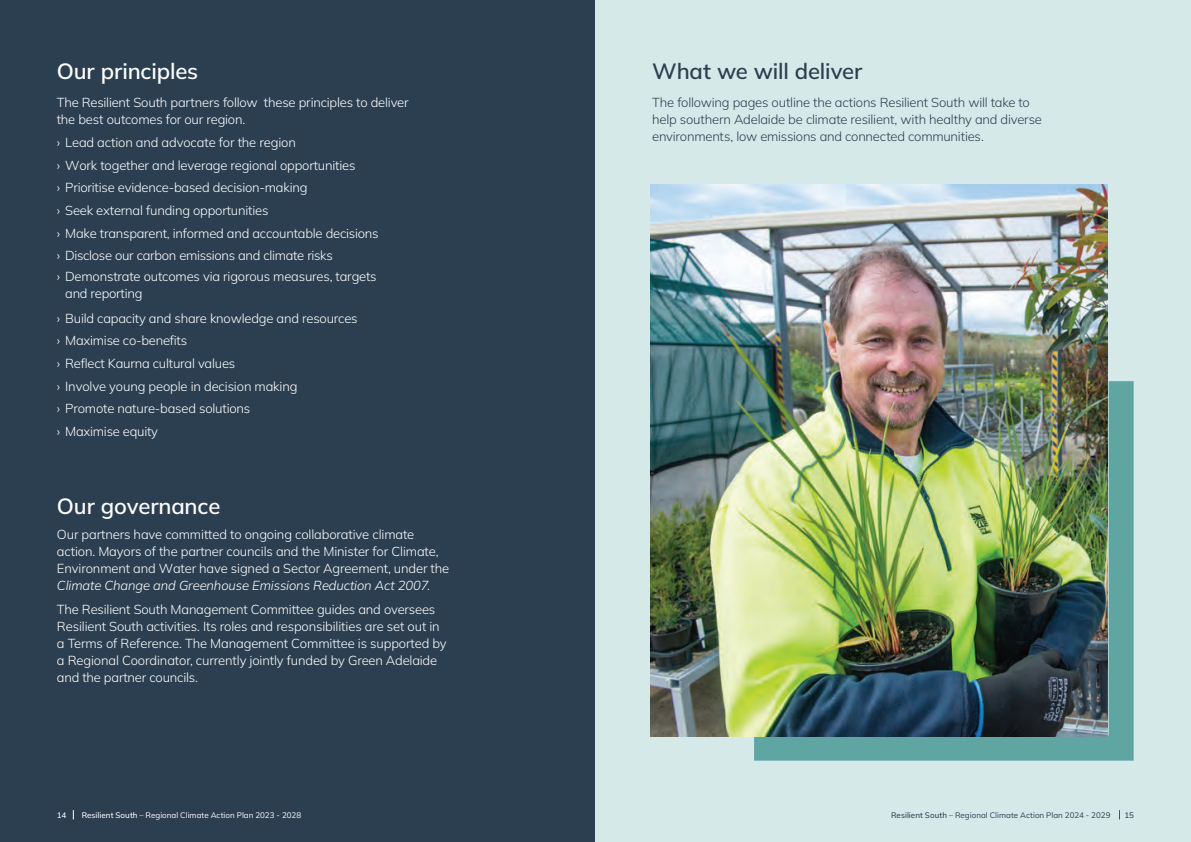
<style>
.page{position:relative;width:1191px;height:842px;background:#fff}
.page>*{position:absolute;margin:0;border:0;box-sizing:border-box;transform-origin:0 0}
.Heading_1_-_22pt{font:600 22px "Mulish";letter-spacing:-.005em;color:#2c3f50}
.Heading_1_-_22pt-2{font:600 22px "Mulish";letter-spacing:-.005em;color:#fff}
.Intro_body_-_13pt{font:600 22px "Mulish";letter-spacing:-.005em;color:#fff}
.Intro_body_-_13pt-2{font:300 13px/22.7px "Mulish";letter-spacing:-.015em;color:#fff}
.Intro_body_-_13pt-3{font:300 13px/17px "Mulish";letter-spacing:-.015em;color:#2c3f50}
.t1{font:8px "Mulish";letter-spacing:.005em;color:#fff}
.t2{font:8px "Mulish";letter-spacing:.005em;color:#2c3f50}
.t3{font:500 8px "Mulish";color:#fff}
.t4{font:500 8px "Mulish";color:#2c3f50}
.s1{font-style:italic}
.s2{font-weight:500}
</style>
<div class="page">
<div style="left:0;top:0;width:595px;height:842px;background:#2c3f50"></div>
<div style="left:595px;top:0;width:596px;height:842px;background:#d6e9e9"></div>
<svg style="left:729px;top:381px;width:405px;height:380px;background:#65a8a5"></svg>
<img style="left:650px;top:185px;width:458px;height:551px">
<p class="Heading_1_-_22pt-2" style="left:57px;top:56px;width:143px">Our principles</p>
<p class="Intro_body_-_13pt-2" style="left:57px;top:94px;width:353px;line-height:17px">The Resilient South partners follow these principles to deliver the best outcomes for our region.</p>
<p class="Intro_body_-_13pt-2" style="left:57px;top:130px;width:323px">› Lead action and advocate for the region<br>› Work together and leverage regional opportunities<br>› Prioritise evidence-based decision-making<br>› Seek external funding opportunities<br>› Make transparent, informed and accountable decisions › Disclose our carbon emissions and climate risks</p>
<p class="Intro_body_-_13pt-2" style="left:65px;top:268px;width:313px;line-height:17px;text-indent:-9px">› Demonstrate outcomes via rigorous measures, targets and reporting</p>
<p class="Intro_body_-_13pt-2" style="left:57px;top:306px;width:302px">› Build capacity and share knowledge and resources › Maximise co-benefits<br>› Reflect Kaurna cultural values<br>› Involve young people in decision making<br>› Promote nature-based solutions<br>› Maximise equity</p>
<p class="Intro_body_-_13pt" style="left:57px;top:491px;width:165px">Our governance</p>
<p class="Intro_body_-_13pt-2" style="left:57px;top:526px;width:394px;line-height:17px">Our partners have committed to ongoing collaborative climate action. Mayors of the partner councils and the Minister for Climate, Environment and Water have signed a Sector Agreement, under the <span class="s1">Climate Change and Greenhouse Emissions Reduction Act 2007</span>.</p>
<p class="Intro_body_-_13pt-2" style="left:57px;top:601px;width:391px;line-height:17px">The Resilient South Management Committee guides and oversees Resilient South activities. Its roles and responsibilities are set out in a Terms of Reference. The Management Committee is supported by a Regional Coordinator, currently jointly funded by Green Adelaide and the partner councils.</p>
<p class="Heading_1_-_22pt" style="left:652px;top:56px;width:212px">What we will deliver</p>
<p class="Intro_body_-_13pt-3" style="left:652px;top:94px;width:391px">The following pages outline the actions Resilient South will take to help southern Adelaide be climate resilient, with healthy and diverse environments, low emissions and connected communities.</p>
<p class="t3" style="left:57px;top:810px;width:11px">14</p>
<p class="t1" style="left:82px;top:810px;width:221px"><span class="s2">Resilient South</span> – Regional Climate Action Plan 2023 - 2028</p>
<p class="t2" style="left:891px;top:810px;width:221px"><span class="s2">Resilient South</span> – Regional Climate Action Plan 2024 - 2029</p>
<p class="t4" style="left:1124px;top:810px;width:11px">15</p>
</div>
